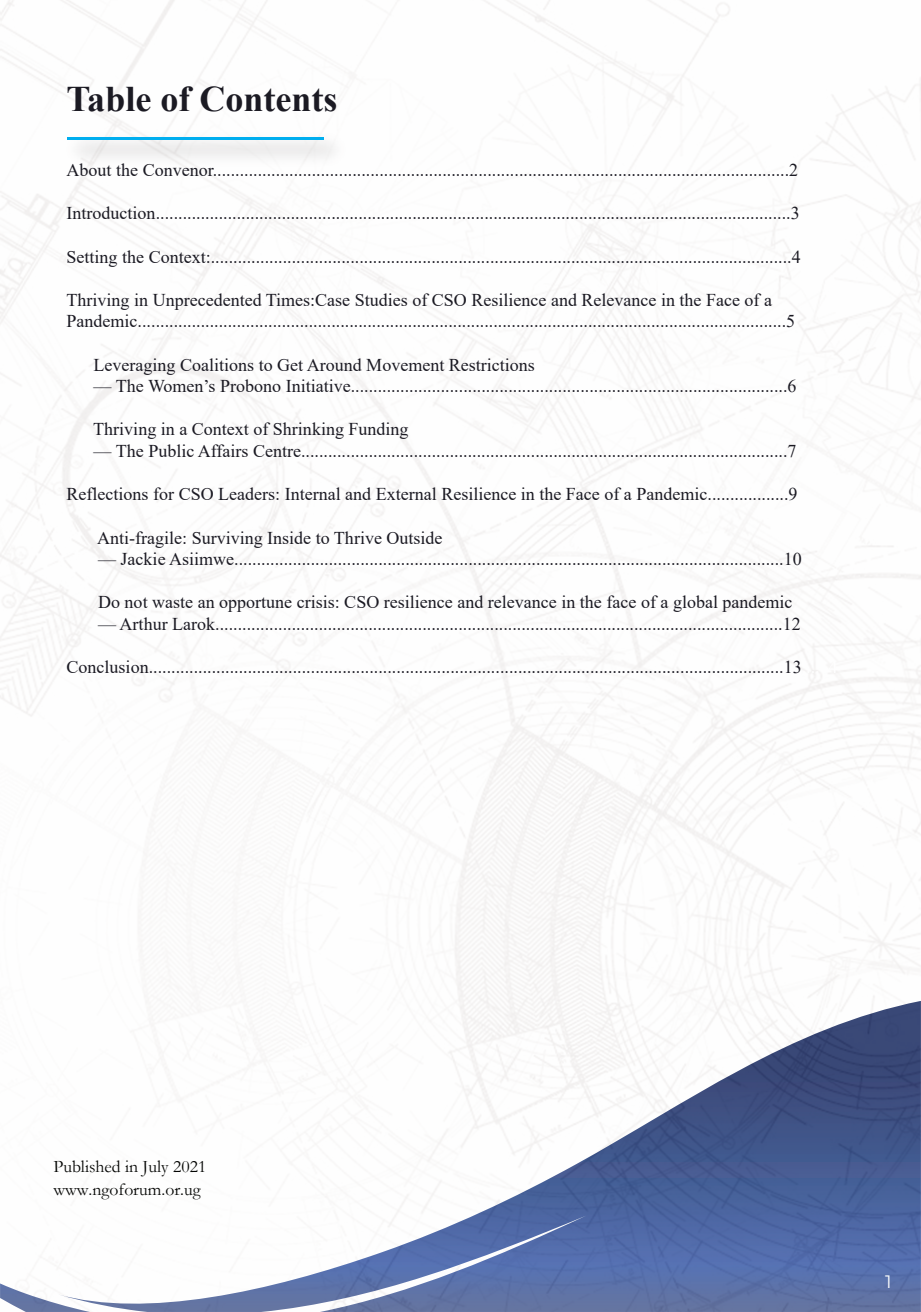
<style>
.page{position:relative;width:921px;height:1312px;background:#fff}
.page>*{position:absolute;margin:0;border:0;box-sizing:border-box;transform-origin:0 0}
.t1{font:700 36px "Times New Roman";color:#1b1a23}
.t2{font:18px/21.6px "Times New Roman";color:#1b1a23}
.t3{font:18px "Montserrat";color:#fdfefe}
.t4{font:17.55px/23px "Garamond";color:#040503}
.s1{color:#fff}
</style>
<div class="page">
<img style="left:0;top:0;width:920px;height:1311px">
<img style="left:54px;top:125px;width:303px;height:48px">
<hr style="left:68px;top:137px;width:256px;height:2px;background:#00aeef">
<h1 class="t1" style="left:67px;top:73px;width:272px">Table of Contents</h1>
<p class="t2" style="left:67px;top:159px;width:732px">About the Convenor................................................................................................................................2</p>
<p class="t2" style="left:67px;top:202px;width:734px">Introduction.............................................................................................................................................3</p>
<p class="t2" style="left:67px;top:245px;width:735px">Setting the Context:.................................................................................................................................4</p>
<p class="t2" style="left:67px;top:288px;width:729px">Thriving in Unprecedented Times:Case Studies of CSO Resilience and Relevance in the Face of a<br>Pandemic................................................................................................................................................5</p>
<p class="t2" style="left:94px;top:353px;width:442px">Leveraging Coalitions to Get Around Movement Restrictions</p>
<p class="t2" style="left:94px;top:375px;width:704px">— The Women’s Probono Initiative.................................................................................................6</p>
<p class="t2" style="left:93px;top:418px;width:317px">Thriving in a Context of Shrinking Funding</p>
<p class="t2" style="left:94px;top:439px;width:704px">— The Public Affairs Centre............................................................................................................7</p>
<p class="t2" style="left:67px;top:483px;width:732px">Reflections for CSO Leaders: Internal and External Resilience in the Face of a Pandemic..................9</p>
<p class="t2" style="left:97px;top:526px;width:347px">Anti-fragile: Surviving Inside to Thrive Outside</p>
<p class="t2" style="left:98px;top:547px;width:704px">— Jackie Asiimwe..........................................................................................................................10</p>
<p class="t2" style="left:98px;top:591px;width:695px">Do not waste an opportune crisis: CSO resilience and relevance in the face of a global pandemic</p>
<p class="t2" style="left:98px;top:612px;width:703px">— Arthur Larok..............................................................................................................................12</p>
<p class="t2" style="left:67px;top:655px;width:772px">Conclusion.............................................................................................................................................13<span class="s1">....14</span></p>
<p class="t4" style="left:53px;top:1154px;width:154px">Published in July 2021 www.ngoforum.or.ug</p>
<p class="t3" style="left:884px;top:1268px;width:8px">1</p>
</div>
